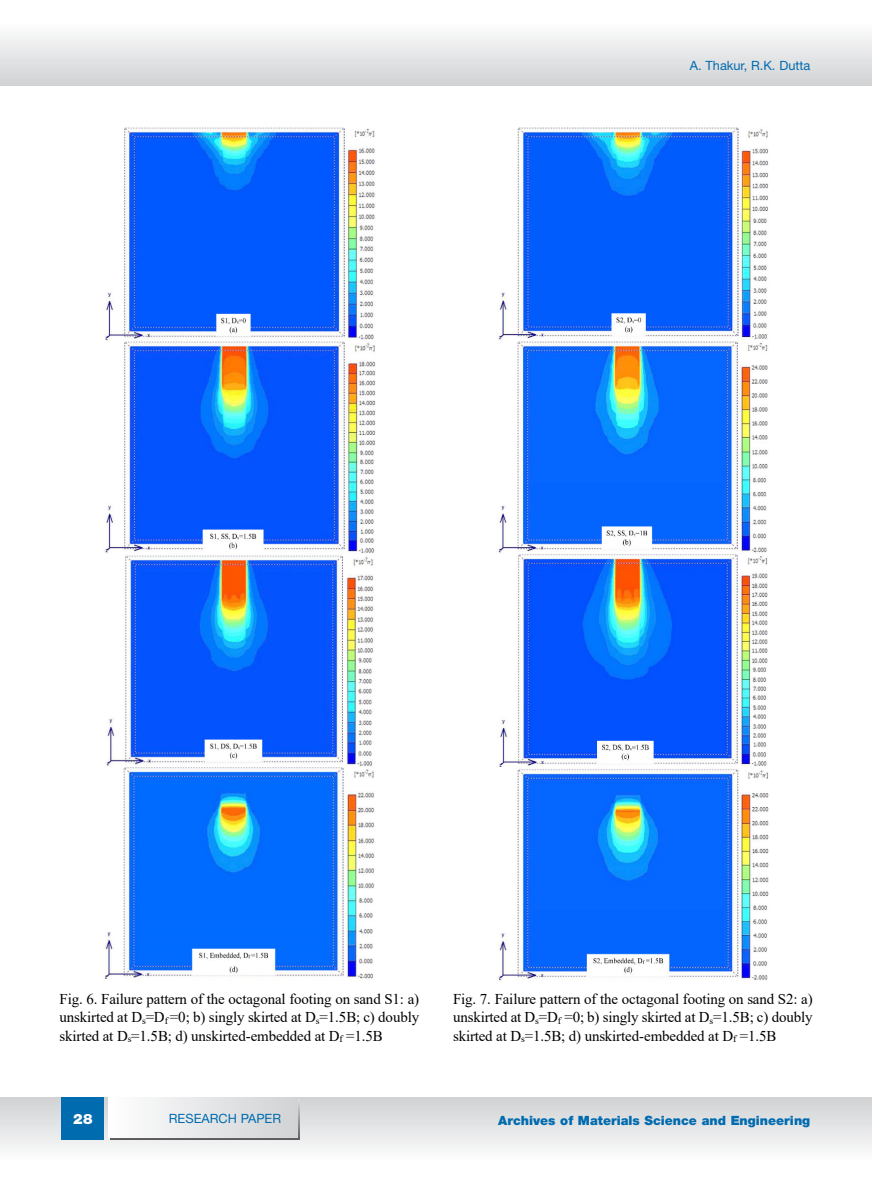
<style>
.page{position:relative;width:872px;height:1191px;background:#fff}
.page>*{position:absolute;margin:0;border:0;box-sizing:border-box;transform-origin:0 0}
.t1{font:15px/18.1px "Times New Roman";letter-spacing:-.01em;color:#000;text-align:justify}
.t2{font:900 14.25px "Helvetica Neue LT Pro";color:#fff}
.t3{font:900 12.75px "Helvetica Neue LT Pro";color:#006baf}
.t4{font:12.75px "Helvetica Neue LT Pro";color:#006baf}
</style>
<div class="page">
<svg style="left:0;top:35px;width:871px;height:50px"></svg>
<svg style="left:0;top:1097px;width:871px;height:52px"></svg>
<div style="left:62px;top:1097px;width:42px;height:43px;background:#006baf"></div>
<div style="left:111px;top:1099px;width:189px;height:41px;background:linear-gradient(to right,#fdfdfe,#d0d1d4)"></div>
<svg style="left:108px;top:1097px;width:190px;height:40px"></svg>
<img style="left:103px;top:128px;width:272px;height:852px">
<img style="left:497px;top:128px;width:272px;height:425px">
<img style="left:499px;top:554px;width:269px;height:213px">
<img style="left:498px;top:769px;width:270px;height:211px">
<p class="t4" style="left:690px;top:57px;width:122px">A. Thakur, R.K. Dutta</p>
<p class="t1" style="left:60px;top:989px;width:361px">Fig. 6. Failure pattern of the octagonal footing on sand S1: a) unskirted at D<sub>s</sub>=D<sub>f</sub> =0; b) singly skirted at D<sub>s</sub>=1.5B; c) doubly skirted at D<sub>s</sub>=1.5B; d) unskirted-embedded at D<sub>f</sub> =1.5B</p>
<p class="t1" style="left:453px;top:989px;width:361px">Fig. 7. Failure pattern of the octagonal footing on sand S2: a) unskirted at D<sub>s</sub>=D<sub>f</sub> =0; b) singly skirted at D<sub>s</sub>=1.5B; c) doubly skirted at D<sub>s</sub>=1.5B; d) unskirted-embedded at D<sub>f</sub> =1.5B</p>
<p class="t2" style="left:73px;top:1110px;width:21px">28</p>
<p class="t4" style="left:169px;top:1110px;width:114px">RESEARCH PAPER</p>
<p class="t3" style="left:498px;top:1112px;width:313px">Archives of Materials Science and Engineering</p>
</div>
